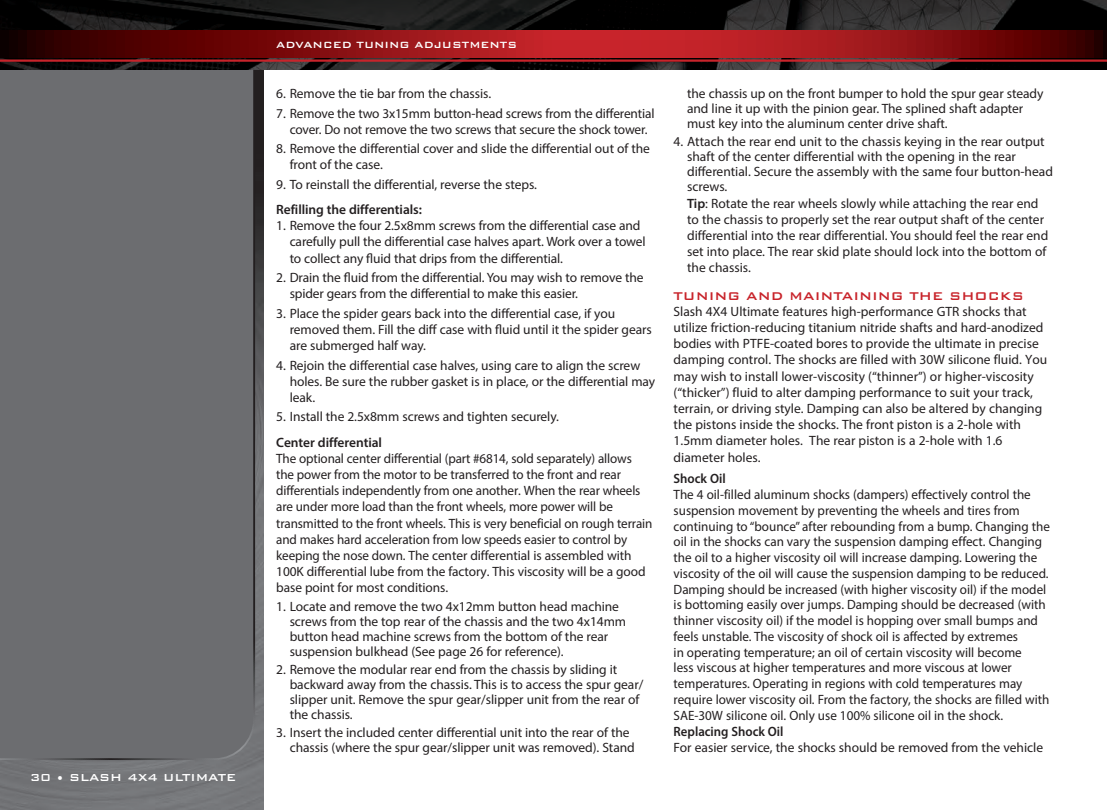
<style>
.page{position:relative;width:1107px;height:810px;background:#fff}
.page>*{position:absolute;margin:0;border:0;box-sizing:border-box;transform-origin:0 0}
.t1{font:500 15px "Bank Gothic BT";color:#c8242b}
.t2{font:13.5px/16.2px "Myriad Pro";letter-spacing:-.005em;color:#231f20}
.t3{font:600 13.5px "Myriad Pro";letter-spacing:-.005em;color:#231f20}
.t4{font:600 13.5px "Myriad Pro";letter-spacing:-.005em;color:#231f20;scale:.95 1}
.t5{font:500 13.5px "Bank Gothic BT";color:#fff}
.t6{font:500 12px "Bank Gothic BT";color:#fff}
.s1{font-weight:600}
</style>
<div class="page">
<img style="left:0;top:70px;width:263px;height:740px">
<div style="left:0;top:70px;width:256px;height:691px;background:#6c6d70"></div>
<img style="left:0;top:0;width:1107px;height:70px">
<svg style="left:0;top:30px;width:1107px;height:27px;background:#871114"></svg>
<hr style="left:0;top:59px;width:1107px;height:3px;background:#c8242b">
<p class="t5" style="left:30px;top:770px;width:208px">30 • SLASH 4X4 ULTIMATE</p>
<p class="t6" style="left:276px;top:39px;width:242px">ADVANCED TUNING ADJUSTMENTS</p>
<p class="t2" style="left:276px;top:85px;width:217px">6. Remove the tie bar from the chassis.</p>
<p class="t2" style="left:276px;top:105px;width:380px;text-align:center">7. Remove the two 3x15mm button-head screws from the differential cover. Do not remove the two screws that secure the shock tower.</p>
<p class="t2" style="left:290px;top:140px;width:362px;text-indent:-13px">8. Remove the differential cover and slide the differential out of the front of the case.</p>
<p class="t2" style="left:276px;top:176px;width:262px">9. To reinstall the differential, reverse the steps.</p>
<p class="t3" style="left:276px;top:201px;width:147px">Refilling the differentials:</p>
<p class="t2" style="left:290px;top:217px;width:357px;text-indent:-13px">1. Remove the four 2.5x8mm screws from the differential case and carefully pull the differential case halves apart. Work over a towel to collect any fluid that drips from the differential.</p>
<p class="t2" style="left:290px;top:269px;width:355px;text-indent:-13px">2. Drain the fluid from the differential. You may wish to remove the spider gears from the differential to make this easier.</p>
<p class="t2" style="left:290px;top:305px;width:364px;text-indent:-13px">3. Place the spider gears back into the differential case, if you removed them. Fill the diff case with fluid until it the spider gears are submerged half way.</p>
<p class="t2" style="left:290px;top:357px;width:367px;text-indent:-13px">4. Rejoin the differential case halves, using care to align the screw holes. Be sure the rubber gasket is in place, or the differential may leak.</p>
<p class="t2" style="left:276px;top:409px;width:284px">5. Install the 2.5x8mm screws and tighten securely.</p>
<p class="t3" style="left:276px;top:433px;width:107px">Center differential</p>
<p class="t2" style="left:276px;top:450px;width:378px">The optional center differential (part #6814, sold separately) allows the power from the motor to be transferred to the front and rear differentials independently from one another. When the rear wheels are under more load than the front wheels, more power will be transmitted to the front wheels. This is very beneficial on rough terrain and makes hard acceleration from low speeds easier to control by keeping the nose down. The center differential is assembled with 100K differential lube from the factory. This viscosity will be a good base point for most conditions.</p>
<p class="t2" style="left:290px;top:598px;width:338px;line-height:15px;text-indent:-13px">1. Locate and remove the two 4x12mm button head machine screws from the top rear of the chassis and the two 4x14mm button head machine screws from the bottom of the rear suspension bulkhead (See page 26 for reference).</p>
<p class="t2" style="left:290px;top:662px;width:355px;line-height:15px;text-indent:-13px">2. Remove the modular rear end from the chassis by sliding it backward away from the chassis. This is to access the spur gear/ slipper unit. Remove the spur gear/slipper unit from the rear of the chassis.</p>
<p class="t2" style="left:290px;top:725px;width:347px;line-height:15px;text-indent:-13px">3. Insert the included center differential unit into the rear of the chassis (where the spur gear/slipper unit was removed). Stand</p>
<p class="t2" style="left:687px;top:86px;width:358px;line-height:15px">the chassis up on the front bumper to hold the spur gear steady and line it up with the pinion gear. The splined shaft adapter must key into the aluminum center drive shaft.</p>
<p class="t2" style="left:687px;top:134px;width:367px;line-height:15.8px;text-indent:-13px">4. Attach the rear end unit to the chassis keying in the rear output shaft of the center differential with the opening in the rear differential. Secure the assembly with the same four button-head screws.<br><span class="s1">Tip</span>: Rotate the rear wheels slowly while attaching the rear end to the chassis to properly set the rear output shaft of the center differential into the rear differential. You should feel the rear end set into place. The rear skid plate should lock into the bottom of the chassis.</p>
<p class="t1" style="left:674px;top:288px;width:352px">TUNING AND MAINTAINING THE SHOCKS</p>
<p class="t2" style="left:674px;top:303px;width:375px">Slash 4X4 Ultimate features high-performance GTR shocks that utilize friction-reducing titanium nitride shafts and hard-anodized bodies with PTFE-coated bores to provide the ultimate in precise damping control. The shocks are filled with 30W silicone fluid. You may wish to install lower-viscosity (“thinner”) or higher-viscosity (“thicker”) fluid to alter damping performance to suit your track, terrain, or driving style. Damping can also be altered by changing the pistons inside the shocks. The front piston is a 2-hole with 1.5mm diameter holes. The rear piston is a 2-hole with 1.6 diameter holes.</p>
<p class="t4" style="left:674px;top:470px;width:56px">Shock Oil</p>
<p class="t2" style="left:674px;top:486px;width:378px;line-height:15.8px">The 4 oil-filled aluminum shocks (dampers) effectively control the suspension movement by preventing the wheels and tires from continuing to “bounce” after rebounding from a bump. Changing the oil in the shocks can vary the suspension damping effect. Changing the oil to a higher viscosity oil will increase damping. Lowering the viscosity of the oil will cause the suspension damping to be reduced.<br>Damping should be increased (with higher viscosity oil) if the model is bottoming easily over jumps. Damping should be decreased (with thinner viscosity oil) if the model is hopping over small bumps and feels unstable. The viscosity of shock oil is affected by extremes<br>in operating temperature; an oil of certain viscosity will become<br>less viscous at higher temperatures and more viscous at lower temperatures. Operating in regions with cold temperatures may require lower viscosity oil. From the factory, the shocks are filled with SAE-30W silicone oil. Only use 100% silicone oil in the shock.</p>
<p class="t4" style="left:674px;top:723px;width:117px">Replacing Shock Oil</p>
<p class="t2" style="left:674px;top:739px;width:371px">For easier service, the shocks should be removed from the vehicle</p>
</div>
